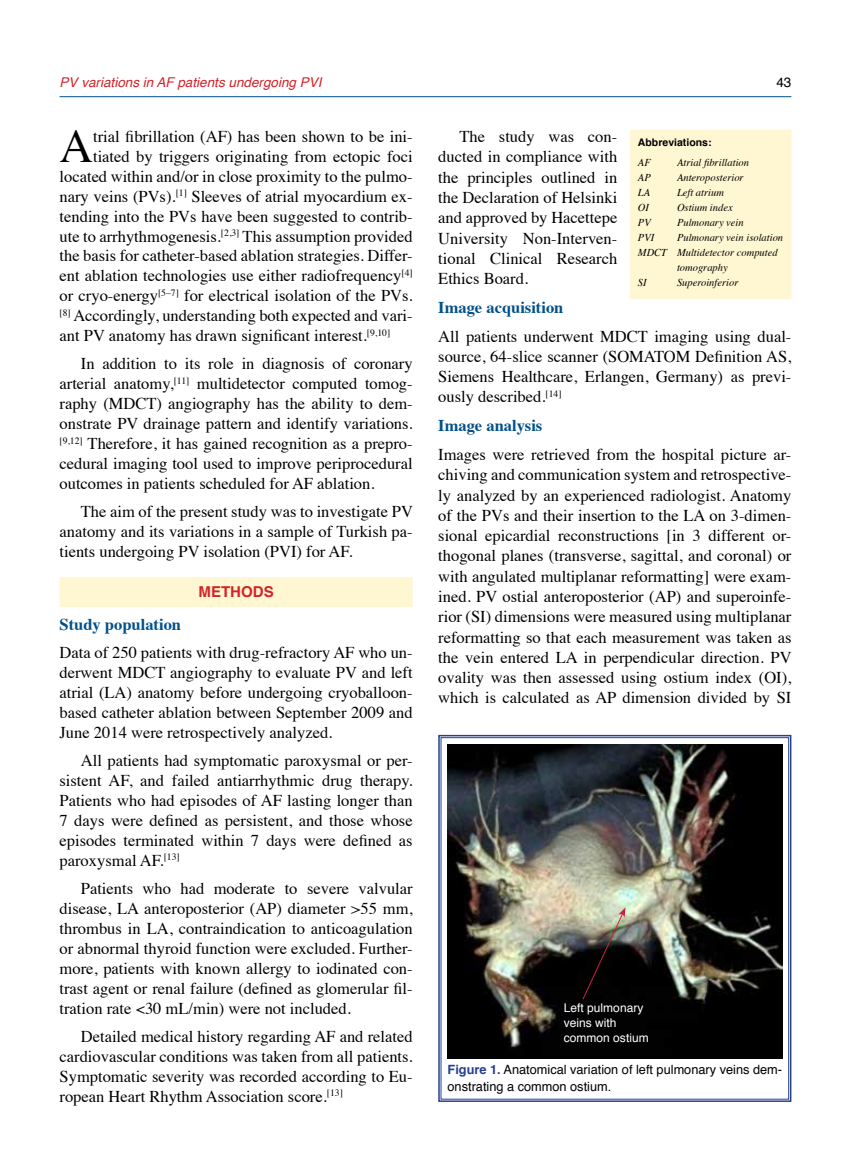
<style>
.page{position:relative;width:851px;height:1170px;background:#fff}
.page>*{position:absolute;margin:0;border:0;box-sizing:border-box;transform-origin:0 0}
.t1{font:46.5px "Times";color:#000}
.t2{font:16.5px/20px "Times";color:#000;text-align:justify}
.t3{font:700 16.5px "Times";color:#00508a}
.t4{font:700 15px "Helvetica";color:#d2232a}
.t5{font:italic 13.5px "Helvetica";color:#d2232a}
.t6{font:13.5px "Helvetica";color:#000}
.t7{font:12.75px/16.5px "Helvetica";color:#000}
.t8{font:12px/15px "Helvetica";color:#fff}
.t9{font:italic 10.5px "Times";color:#000}
.t10{font:700 10.5px "Helvetica";color:#000}
.s1{font-weight:700;color:#25408f}
</style>
<div class="page">
<div style="left:60px;top:577px;width:352px;height:30px;background:#fff6d2"></div>
<hr style="left:60px;top:96px;width:731px;height:1px;background:#00508a">
<div style="left:630px;top:130px;width:160px;height:168px;background:#fff6d2"></div>
<div style="left:630px;top:130px;width:161px;height:169px;border:2px solid #fff6d2"></div>
<svg style="left:438px;top:734px;width:354px;height:368px"></svg>
<img style="left:447px;top:744px;width:335px;height:314px">
<img style="left:582px;top:907px;width:43px;height:93px">
<p class="t5" style="left:60px;top:71px;width:263px">PV variations in AF patients undergoing PVI</p>
<p class="t6" style="left:776px;top:72px;width:17px">43</p>
<h1 class="t1" style="left:60px;top:103px;width:35px">A</h1>
<p class="t2" style="left:93px;top:125px;width:321px">trial fibrillation (AF) has been shown to be ini-</p>
<p class="t2" style="left:93px;top:145px;width:321px">tiated by triggers originating from ectopic foci</p>
<p class="t2" style="left:60px;top:165px;width:354px">located within and/or in close proximity to the pulmo-</p>
<p class="t2" style="left:60px;top:185px;width:354px">nary veins (PVs).<sup>[1]</sup> Sleeves of atrial myocardium ex-</p>
<p class="t2" style="left:60px;top:205px;width:354px">tending into the PVs have been suggested to contrib-</p>
<p class="t2" style="left:60px;top:224px;width:354px">ute to arrhythmogenesis.<sup>[2,3]</sup> This assumption provided</p>
<p class="t2" style="left:60px;top:244px;width:354px">the basis for catheter-based ablation strategies. Differ-</p>
<p class="t2" style="left:60px;top:264px;width:354px">ent ablation technologies use either radiofrequency<sup>[4]</sup></p>
<p class="t2" style="left:60px;top:284px;width:354px">or cryo-energy<sup>[5–7]</sup> for electrical isolation of the PVs.</p>
<p class="t2" style="left:60px;top:304px;width:354px"><sup>[8]</sup> Accordingly, understanding both expected and vari-</p>
<p class="t2" style="left:60px;top:324px;width:332px">ant PV anatomy has drawn significant interest.<sup>[9,10]</sup></p>
<p class="t2" style="left:60px;top:352px;width:354px;text-indent:21px">In addition to its role in diagnosis of coronary arterial anatomy,<sup>[11]</sup> multidetector computed tomog&shy;raphy (MDCT) angiography has the ability to dem&shy;onstrate PV drainage pattern and identify variations. <sup>[9,12]</sup> Therefore, it has gained recognition as a prepro&shy;cedural imaging tool used to improve periprocedural outcomes in patients scheduled for AF ablation.</p>
<p class="t2" style="left:60px;top:500px;width:355px;text-indent:21px">The aim of the present study was to investigate PV anatomy and its variations in a sample of Turkish pa&shy;tients undergoing PV isolation (PVI) for AF.</p>
<p class="t4" style="left:198px;top:580px;width:76px">METHODS</p>
<p class="t3" style="left:60px;top:608px;width:123px">Study population</p>
<p class="t2" style="left:60px;top:641px;width:354px">Data of 250 patients with drug-refractory AF who un&shy;derwent MDCT angiography to evaluate PV and left atrial (LA) anatomy before undergoing cryoballoon&shy;based catheter ablation between September 2009 and June 2014 were retrospectively analyzed.</p>
<p class="t2" style="left:60px;top:749px;width:354px;text-indent:21px">All patients had symptomatic paroxysmal or per&shy;sistent AF, and failed antiarrhythmic drug therapy.<br>Patients who had episodes of AF lasting longer than 7 days were defined as persistent, and those whose episodes terminated within 7 days were defined as paroxysmal AF.<sup>[13]</sup></p>
<p class="t2" style="left:60px;top:877px;width:354px;text-indent:21px">Patients who had moderate to severe valvular disease, LA anteroposterior (AP) diameter &gt;55 mm, thrombus in LA, contraindication to anticoagulation or abnormal thyroid function were excluded. Further&shy;more, patients with known allergy to iodinated con&shy;trast agent or renal failure (defined as glomerular fil&shy;tration rate &lt;30 mL/min) were not included.</p>
<p class="t2" style="left:60px;top:1025px;width:354px;text-indent:21px">Detailed medical history regarding AF and related cardiovascular conditions was taken from all patients.<br>Symptomatic severity was recorded according to Eu&shy;ropean Heart Rhythm Association score.<sup>[13]</sup></p>
<p class="t2" style="left:438px;top:125px;width:180px;text-indent:21px">The study was con&shy;ducted in compliance with the principles outlined in the Declaration of Helsinki and approved by Hacettepe University Non-Interven&shy;tional Clinical Research Ethics Board.</p>
<p class="t3" style="left:438px;top:291px;width:127px">Image acquisition</p>
<p class="t2" style="left:438px;top:324px;width:354px">All patients underwent MDCT imaging using dual&shy;source, 64-slice scanner (SOMATOM Definition AS, Siemens Healthcare, Erlangen, Germany) as previ&shy;ously described.<sup>[14]</sup></p>
<p class="t3" style="left:438px;top:410px;width:106px">Image analysis</p>
<p class="t2" style="left:438px;top:443px;width:355px">Images were retrieved from the hospital picture ar&shy;chiving and communication system and retrospective&shy;ly analyzed by an experienced radiologist. Anatomy of the PVs and their insertion to the LA on 3-dimen&shy;sional epicardial reconstructions [in 3 different or&shy;thogonal planes (transverse, sagittal, and coronal) or with angulated multiplanar reformatting] were exam&shy;ined. PV ostial anteroposterior (AP) and superoinfe&shy;rior (SI) dimensions were measured using multiplanar reformatting so that each measurement was taken as the vein entered LA in perpendicular direction. PV ovality was then assessed using ostium index (OI), which is calculated as AP dimension divided by SI</p>
<p class="t10" style="left:638px;top:133px;width:75px">Abbreviations:</p>
<p class="t9" style="left:638px;top:153px;width:14px">AF</p>
<p class="t9" style="left:677px;top:153px;width:74px">Atrial fibrillation</p>
<p class="t9" style="left:638px;top:168px;width:14px">AP</p>
<p class="t9" style="left:677px;top:168px;width:68px">Anteroposterior</p>
<p class="t9" style="left:638px;top:183px;width:14px">LA</p>
<p class="t9" style="left:677px;top:183px;width:48px">Left atrium</p>
<p class="t9" style="left:638px;top:198px;width:13px">OI</p>
<p class="t9" style="left:677px;top:198px;width:57px">Ostium index</p>
<p class="t9" style="left:638px;top:213px;width:14px">PV</p>
<p class="t9" style="left:677px;top:213px;width:68px">Pulmonary vein</p>
<p class="t9" style="left:638px;top:228px;width:18px">PVI</p>
<p class="t9" style="left:677px;top:228px;width:108px">Pulmonary vein isolation</p>
<p class="t9" style="left:638px;top:243px;width:141px">MDCT Multidetector computed</p>
<p class="t9" style="left:677px;top:258px;width:52px">tomography</p>
<p class="t9" style="left:638px;top:273px;width:10px">SI</p>
<p class="t9" style="left:677px;top:273px;width:63px">Superoinferior</p>
<p class="t8" style="left:564px;top:1000px;width:86px">Left pulmonary veins with common ostium</p>
<p class="t7" style="left:447px;top:1061px;width:336px"><span class="s1">Figure 1.</span> Anatomical variation of left pulmonary veins dem&shy;onstrating a common ostium.</p>
</div>
